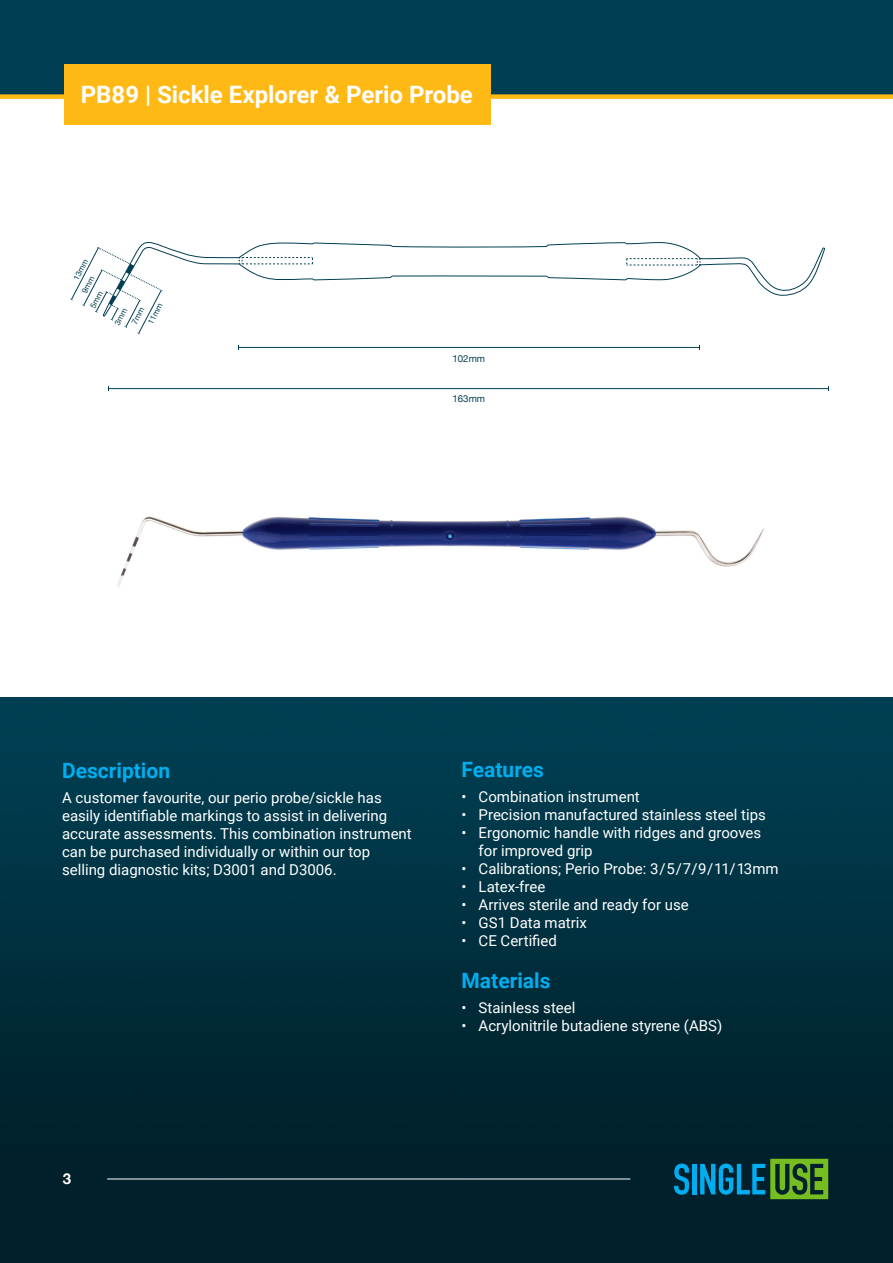
<style>
.page{position:relative;width:893px;height:1263px;background:#fff}
.page>*{position:absolute;margin:0;border:0;box-sizing:border-box;transform-origin:0 0}
.t1{font:700 24px "Roboto";color:#fff}
.t2{font:700 21px "Roboto";color:#00aeef}
.t3{font:15px/18px "Roboto";color:#fff}
.t4{font:700 15px "Helvetica Neue";color:#fff}
.t5{font:9.6px "Helvetica Neue";color:#003e52}
.t6{font:8.1px/14px "Helvetica Neue";color:#003e52}
</style>
<div class="page">
<div style="left:0;top:0;width:893px;height:97px;background:#003e52"></div>
<svg style="left:139px;top:242px;width:686px;height:54px"></svg>
<hr style="left:109px;top:388px;width:720px;height:1px;background:#003e52">
<hr style="left:238px;top:347px;width:461px;height:1px;background:#003e52">
<svg style="left:239px;top:257px;width:74px;height:8px"></svg>
<svg style="left:626px;top:258px;width:75px;height:8px"></svg>
<img style="left:117px;top:516px;width:647px;height:71px">
<img style="left:0;top:698px;width:893px;height:565px">
<div style="left:0;top:94px;width:893px;height:5px;background:#ffb914"></div>
<div style="left:64px;top:64px;width:426px;height:61px;background:#ffb914"></div>
<svg style="left:674px;top:1163px;width:15px;height:32px"></svg>
<hr style="left:692px;top:1164px;width:4px;height:30px;background:#00adf0">
<svg style="left:700px;top:1159px;width:128px;height:40px;background:#236c4f"></svg>
<hr style="left:107px;top:1178px;width:523px;height:1px;background:#fff">
<svg style="left:70px;top:247px;width:93px;height:87px"></svg>
<h1 class="t1" style="left:81px;top:78px;width:394px">PB89 | Sickle Explorer &amp; Perio Probe</h1>
<p class="t6" style="left:70px;top:276px;width:24px;rotate:-62deg">13mm</p>
<p class="t6" style="left:132px;top:314px;width:24px;text-indent:-8px;rotate:-62deg">7mm<br>11mm</p>
<p class="t5" style="left:453px;top:352px;width:34px">102mm</p>
<p class="t5" style="left:453px;top:392px;width:34px">163mm</p>
<h2 class="t2" style="left:62px;top:756px;width:110px">Description</h2>
<p class="t3" style="left:62px;top:788px;width:351px">A customer favourite, our perio probe/sickle has easily identifiable markings to assist in delivering accurate assessments. This combination instrument can be purchased individually or within our top selling diagnostic kits; D3001 and D3006.</p>
<h2 class="t2" style="left:462px;top:755px;width:84px">Features</h2>
<p class="t3" style="left:462px;top:787px;width:180px">• Combination instrument</p>
<p class="t3" style="left:462px;top:805px;width:306px">• Precision manufactured stainless steel tips</p>
<p class="t3" style="left:479px;top:823px;width:284px;text-indent:-17px">• Ergonomic handle with ridges and grooves for improved grip</p>
<p class="t3" style="left:462px;top:859px;width:318px">• Calibrations; Perio Probe: 3/5/7/9/11/13mm</p>
<p class="t3" style="left:462px;top:877px;width:85px">• Latex-free</p>
<p class="t3" style="left:462px;top:895px;width:229px">• Arrives sterile and ready for use</p>
<p class="t3" style="left:462px;top:913px;width:127px">• GS1 Data matrix</p>
<p class="t3" style="left:462px;top:931px;width:97px">• CE Certified</p>
<h2 class="t2" style="left:462px;top:966px;width:90px">Materials</h2>
<p class="t3" style="left:462px;top:998px;width:115px">• Stainless steel</p>
<p class="t3" style="left:462px;top:1016px;width:262px">• Acrylonitrile butadiene styrene (ABS)</p>
<p class="t4" style="left:63px;top:1167px;width:10px">3</p>
</div>
